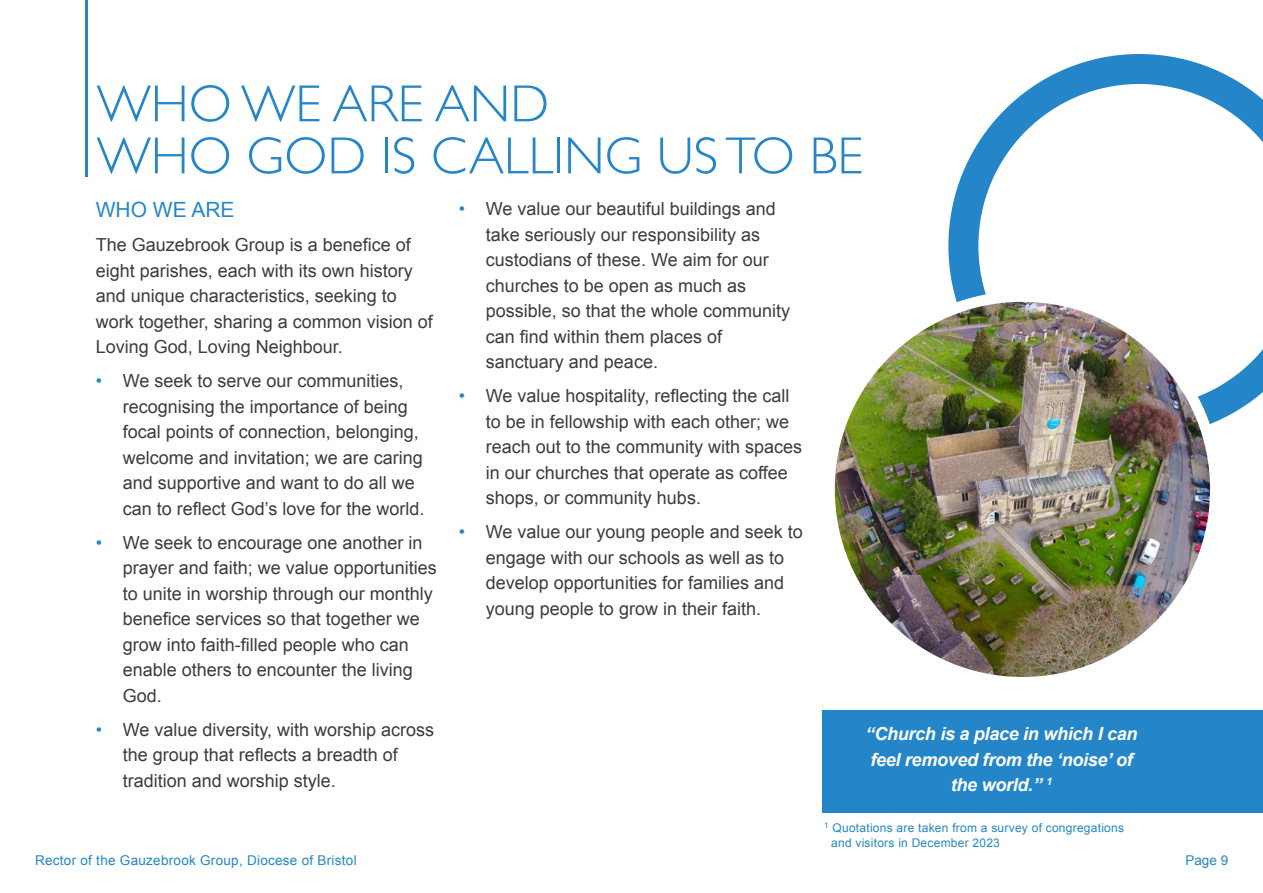
<style>
.page{position:relative;width:1263px;height:893px;background:#fff}
.page>*{position:absolute;margin:0;border:0;box-sizing:border-box;transform-origin:0 0}
.t1{font:300 52.5px/52.1px "Gill Sans";color:#2486c8}
.t2{font:21px "Arial";color:#2486c8}
.t3{font:18px/25.5px "Arial";color:#3c3c3b}
.t4{font:italic 700 18px/25.5px "Arial";letter-spacing:-.015em;color:#fff;text-align:center}
.t5{font:13.5px "Arial";letter-spacing:.02em;color:#2486c8}
.t6{font:12px/14.4px "Arial";letter-spacing:.02em;color:#2486c8}
.s1{color:#2486c8}
</style>
<div class="page">
<hr style="left:85px;top:0;width:2px;height:176px;background:#2486c8">
<svg style="left:948px;top:54px;width:315px;height:370px"></svg>
<div style="left:822px;top:710px;width:441px;height:102px;background:#2486c8"></div>
<img style="left:829px;top:296px;width:386px;height:386px;border-radius:193px">
<div style="left:824px;top:291px;width:397px;height:397px;border:11px solid #fff;border-radius:50%"></div>
<h1 class="t1" style="left:97px;top:76px;width:768px">WHO WE ARE AND<br>WHO GOD IS CALLING US TO BE</h1>
<p class="t2" style="left:96px;top:196px;width:140px">WHO WE ARE</p>
<p class="t3" style="left:96px;top:232px;width:339px">The Gauzebrook Group is a benefice of eight parishes, each with its own history and unique characteristics, seeking to work together, sharing a common vision of Loving God, Loving Neighbour.</p>
<p class="t3" style="left:123px;top:368px;width:303px;text-indent:-27px"><span class="s1">•</span> We seek to serve our communities, recognising the importance of being focal points of connection, belonging, welcome and invitation; we are caring and supportive and want to do all we can to reflect God’s love for the world.</p>
<p class="t3" style="left:123px;top:530px;width:316px;text-indent:-27px"><span class="s1">•</span> We seek to encourage one another in prayer and faith; we value opportunities to unite in worship through our monthly benefice services so that together we grow into faith-filled people who can enable others to encounter the living God.</p>
<p class="t3" style="left:123px;top:717px;width:313px;text-indent:-27px"><span class="s1">•</span> We value diversity, with worship across the group that reflects a breadth of tradition and worship style.</p>
<p class="t3" style="left:486px;top:196px;width:306px;text-indent:-27px"><span class="s1">•</span> We value our beautiful buildings and take seriously our responsibility as custodians of these. We aim for our churches to be open as much as possible, so that the whole community can find within them places of sanctuary and peace.</p>
<p class="t3" style="left:486px;top:383px;width:318px;text-indent:-27px"><span class="s1">•</span> We value hospitality, reflecting the call to be in fellowship with each other; we reach out to the community with spaces in our churches that operate as coffee shops, or community hubs.</p>
<p class="t3" style="left:486px;top:519px;width:318px;text-indent:-27px"><span class="s1">•</span> We value our young people and seek to engage with our schools as well as to develop opportunities for families and young people to grow in their faith.</p>
<p class="t4" style="left:866px;top:722px;width:273px">“Church is a place in which I can feel removed from the ‘noise’ of the world.” <sup>1</sup></p>
<p class="t6" style="left:831px;top:821px;width:294px;text-indent:-7px"><sup>1</sup> Quotations are taken from a survey of congregations and visitors in December 2023</p>
<p class="t5" style="left:35px;top:851px;width:323px">Rector of the Gauzebrook Group, Diocese of Bristol</p>
<p class="t5" style="left:1185px;top:851px;width:44px">Page 9</p>
</div>
